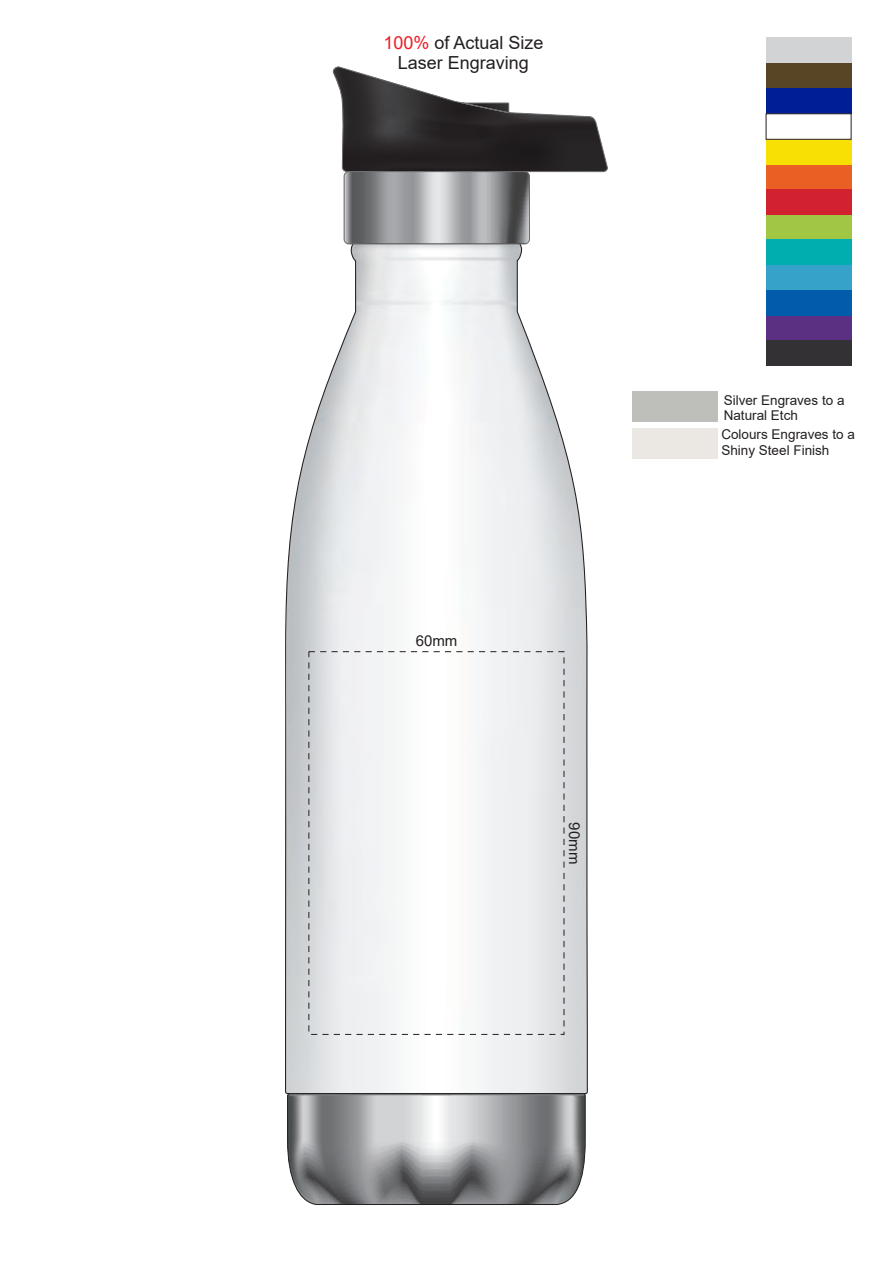
<style>
.page{position:relative;width:893px;height:1263px;background:#fff}
.page>*{position:absolute;margin:0;border:0;box-sizing:border-box;transform-origin:0 0}
.t1{font:18px/20.1px "Arial";color:#231f20;text-align:center}
.t2{font:15px "Arial";color:#231f20}
.t3{font:13.5px/15.1px "Arial";color:#231f20}
.s1{color:#ed1c24}
</style>
<div class="page">
<div style="left:632px;top:391px;width:85px;height:31px;background:#bebeba"></div>
<div style="left:632px;top:428px;width:85px;height:31px;background:#ebe8e3"></div>
<svg style="left:285px;top:244px;width:303px;height:850px"></svg>
<svg style="left:287px;top:1093px;width:299px;height:112px"></svg>
<svg style="left:332px;top:66px;width:276px;height:178px"></svg>
<div style="left:766px;top:215px;width:85px;height:25px;background:#a1c643"></div>
<div style="left:766px;top:164px;width:85px;height:26px;background:#ea5f24"></div>
<div style="left:766px;top:265px;width:85px;height:26px;background:#36a2c9"></div>
<div style="left:766px;top:315px;width:85px;height:26px;background:#5b3082"></div>
<div style="left:766px;top:63px;width:85px;height:25px;background:#574526"></div>
<div style="left:766px;top:139px;width:85px;height:25px;background:#f8e004"></div>
<div style="left:766px;top:240px;width:85px;height:25px;background:#00aeaf"></div>
<div style="left:766px;top:190px;width:85px;height:25px;background:#d2222f"></div>
<div style="left:766px;top:290px;width:85px;height:25px;background:#025bab"></div>
<div style="left:766px;top:340px;width:85px;height:26px;background:#333133"></div>
<div style="left:766px;top:37px;width:85px;height:26px;background:#d1d3d4"></div>
<div style="left:766px;top:88px;width:85px;height:26px;background:#001f96"></div>
<h1 class="t1" style="left:383px;top:32px;width:162px"><span class="s1">100%</span> of Actual Size<br>Laser Engraving</h1>
<p class="t2" style="left:416px;top:630px;width:43px">60mm</p>
<p class="t2" style="left:585px;top:822px;width:43px;rotate:90deg">90mm</p>
<p class="t3" style="left:724px;top:392px;width:122px">Silver Engraves to a<br>Natural Etch</p>
<p class="t3" style="left:721px;top:427px;width:135px">Colours Engraves to a<br>Shiny Steel Finish</p>
</div>
